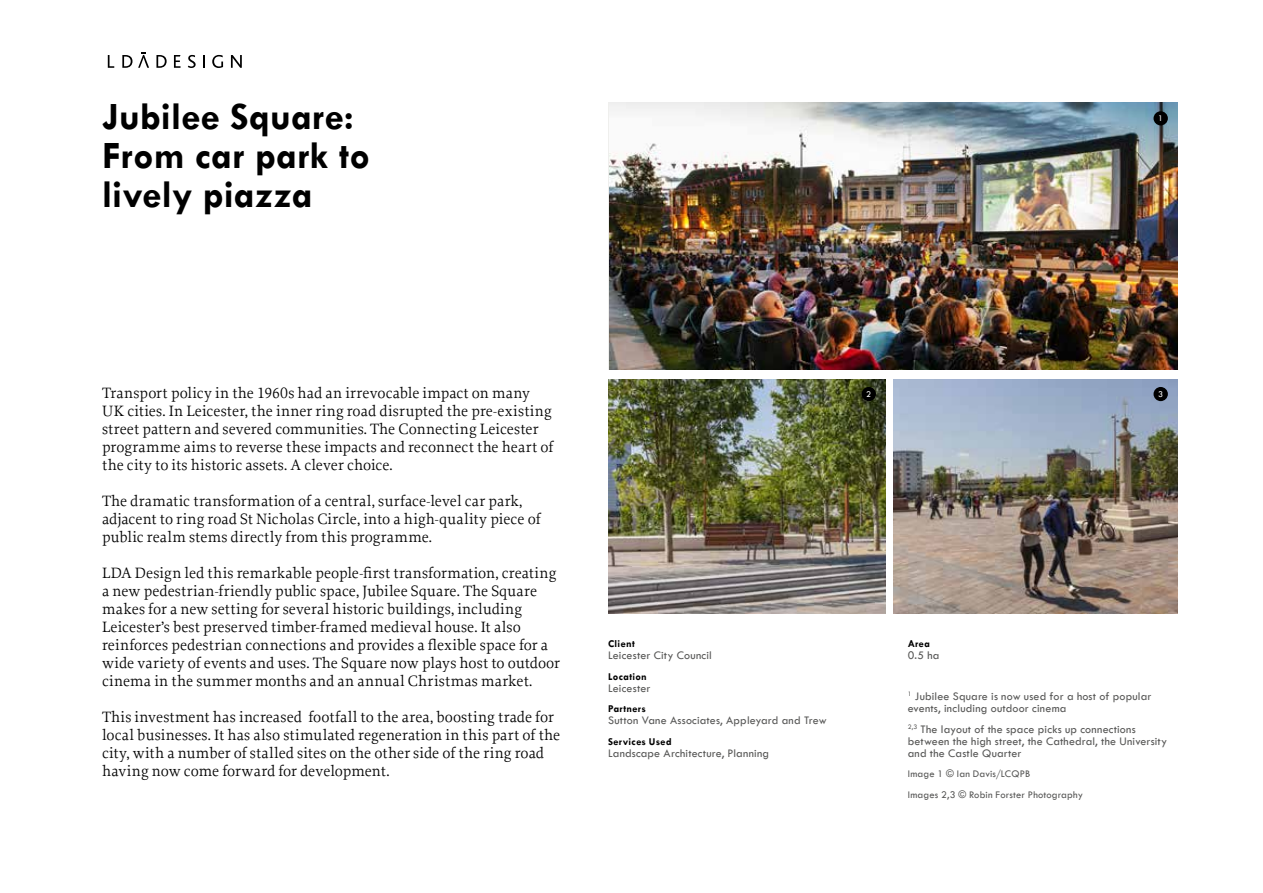
<style>
.page{position:relative;width:1263px;height:893px;background:#fff}
.page>*{position:absolute;margin:0;border:0;box-sizing:border-box;transform-origin:0 0}
.t1{font:700 39px/39px "Tw Cen";letter-spacing:.005em;color:#000}
.t2{font:15.75px/18px "Proforma";letter-spacing:.005em;color:#000}
.t3{font:12px/12px "Tw Cen";letter-spacing:.015em;color:#575756}
.t4{font:10.5px/20.5px "Tw Cen";letter-spacing:.015em;color:#575756}
.t5{font:700 10.5px "Tw Cen";letter-spacing:.035em;color:#000}
.t6{font:9px "Tw Cen";color:#fff}
</style>
<div class="page">
<svg style="left:108px;top:55px;width:6px;height:13px"></svg>
<svg style="left:122px;top:55px;width:10px;height:13px"></svg>
<svg style="left:156px;top:55px;width:11px;height:13px"></svg>
<svg style="left:174px;top:55px;width:6px;height:13px"></svg>
<svg style="left:188px;top:55px;width:8px;height:13px"></svg>
<svg style="left:203px;top:55px;width:2px;height:13px"></svg>
<svg style="left:212px;top:55px;width:11px;height:13px"></svg>
<svg style="left:231px;top:55px;width:11px;height:13px"></svg>
<svg style="left:138px;top:52px;width:11px;height:16px"></svg>
<img style="left:609px;top:102px;width:569px;height:268px">
<img style="left:893px;top:379px;width:285px;height:235px">
<img style="left:608px;top:379px;width:277px;height:235px">
<div style="left:1153px;top:111px;width:15px;height:14px;background:#000;border-radius:50%"></div>
<div style="left:862px;top:387px;width:14px;height:14px;background:#000;border-radius:50%"></div>
<div style="left:1153px;top:387px;width:15px;height:14px;background:#000;border-radius:50%"></div>
<h1 class="t1" style="left:102px;top:96px;width:270px">Jubilee Square:<br>From car park to lively piazza</h1>
<p class="t6" style="left:1158px;top:113px;width:6px">1</p>
<p class="t2" style="left:102px;top:383px;width:453px">Transport policy in the 1960s had an irrevocable impact on many UK cities. In Leicester, the inner ring road disrupted the pre-existing street pattern and severed communities. The Connecting Leicester programme aims to reverse these impacts and reconnect the heart of the city to its historic assets. A clever choice.</p>
<p class="t2" style="left:102px;top:491px;width:440px">The dramatic transformation of a central, surface-level car park, adjacent to ring road St Nicholas Circle, into a high-quality piece of public realm stems directly from this programme.</p>
<p class="t2" style="left:102px;top:563px;width:459px">LDA Design led this remarkable people-first transformation, creating a new pedestrian-friendly public space, Jubilee Square. The Square makes for a new setting for several historic buildings, including Leicester’s best preserved timber-framed medieval house. It also reinforces pedestrian connections and provides a flexible space for a wide variety of events and uses. The Square now plays host to outdoor cinema in the summer months and an annual Christmas market.</p>
<p class="t2" style="left:102px;top:707px;width:460px">This investment has increased footfall to the area, boosting trade for local businesses. It has also stimulated regeneration in this part of the city, with a number of stalled sites on the other side of the ring road having now come forward for development.</p>
<p class="t6" style="left:866px;top:388px;width:6px">2</p>
<p class="t6" style="left:1158px;top:388px;width:6px">3</p>
<p class="t5" style="left:608px;top:638px;width:28px">Client</p>
<p class="t3" style="left:608px;top:649px;width:105px">Leicester City Council</p>
<p class="t5" style="left:608px;top:670px;width:40px">Location</p>
<p class="t3" style="left:608px;top:682px;width:44px">Leicester</p>
<p class="t5" style="left:608px;top:703px;width:39px">Partners</p>
<p class="t3" style="left:608px;top:714px;width:220px">Sutton Vane Associates, Appleyard and Trew</p>
<p class="t5" style="left:608px;top:735px;width:65px">Services Used</p>
<p class="t3" style="left:608px;top:747px;width:163px">Landscape Architecture, Planning</p>
<p class="t5" style="left:908px;top:638px;width:24px">Area</p>
<p class="t3" style="left:908px;top:649px;width:33px">0.5 ha</p>
<p class="t3" style="left:908px;top:690px;width:245px"><sup>1</sup> Jubilee Square is now used for a host of popular events, including outdoor cinema</p>
<p class="t3" style="left:908px;top:723px;width:261px"><sup>2,3</sup> The layout of the space picks up connections between the high street, the Cathedral, the University and the Castle Quarter</p>
<p class="t4" style="left:908px;top:764px;width:177px">Image 1 © Ian Davis/LCQPB<br>Images 2,3 © Robin Forster Photography</p>
</div>
